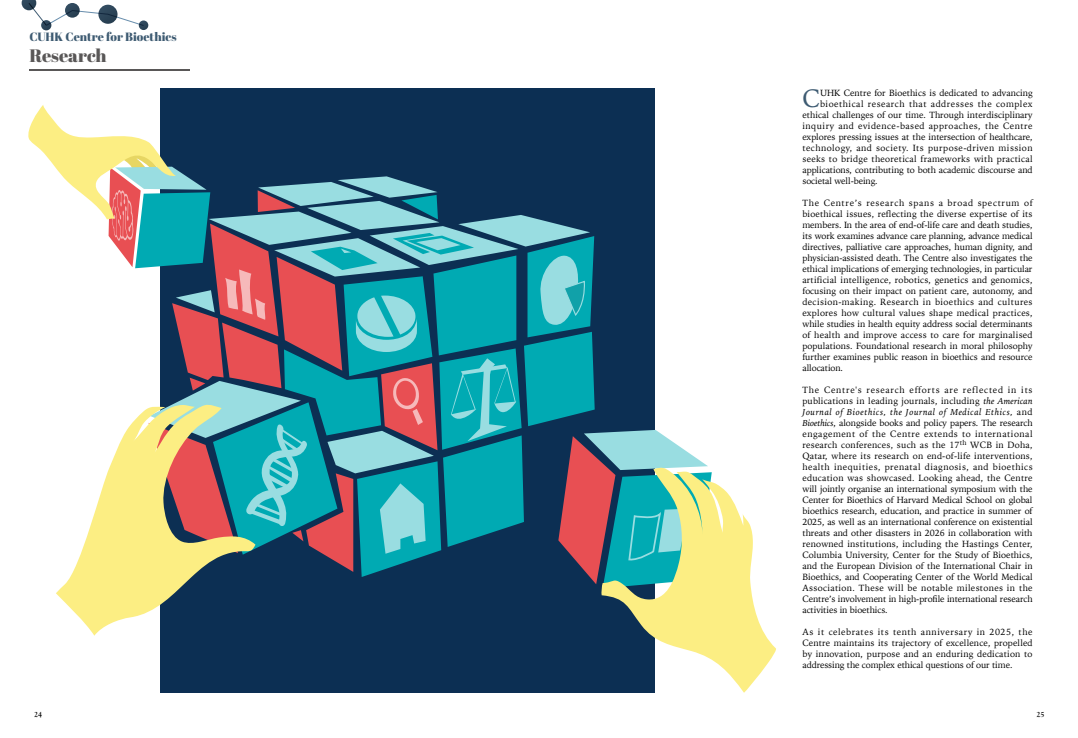
<style>
.page{position:relative;width:1078px;height:738px;background:#fff}
.page>*{position:absolute;margin:0;border:0;box-sizing:border-box;transform-origin:0 0}
.t1{font:24.8px "Iowan Old Style";color:#3e5b72}
.t2{font:18px "Abril Fatface";letter-spacing:-.005em;color:#595757}
.t3{font:12px "Abril Fatface";color:#3e5b72}
.t4{font:9px/11px "Iowan Old Style";color:#000;text-align:justify}
.t5{font:9px "Iowan Old Style";letter-spacing:.05em;color:#000}
.t6{font:9px "Iowan Old Style";letter-spacing:.025em;color:#000}
.t7{font:9px "Iowan Old Style";letter-spacing:.055em;color:#000}
.t8{font:700 8px "Goudy Old Style T";color:#000}
.s1{font-style:italic}
</style>
<div class="page">
<hr style="left:29px;top:70px;width:161px;height:1px;background:#595757">
<svg style="left:22px;top:0;width:126px;height:30px"></svg>
<div style="left:160px;top:88px;width:495px;height:604px;background:#0c2f53"></div>
<svg style="left:56px;top:588px;width:124px;height:47px;fill:#fcee83"></svg>
<svg style="left:601px;top:472px;width:175px;height:220px;fill:#fcee83"></svg>
<svg style="left:28px;top:105px;width:683px;height:483px"></svg>
<h3 class="t3" style="left:29px;top:28px;width:149px">CUHK Centre for Bioethics</h3>
<h2 class="t2" style="left:29px;top:43px;width:79px">Research</h2>
<h1 class="t1" style="left:802px;top:76px;width:19px">C</h1>
<p class="t4" style="left:819px;top:86px;width:214px">UHK Centre for Bioethics is dedicated to advancing</p>
<p class="t7" style="left:819px;top:95px;width:214px">bioethical research that addresses the complex</p>
<p class="t4" style="left:802px;top:108px;width:231px">ethical challenges of our time. Through interdisciplinary</p>
<p class="t5" style="left:802px;top:117px;width:231px">inquiry and evidence-based approaches, the Centre</p>
<p class="t4" style="left:802px;top:130px;width:231px">explores pressing issues at the intersection of healthcare,</p>
<p class="t5" style="left:802px;top:139px;width:231px">technology, and society. Its purpose-driven mission</p>
<p class="t6" style="left:802px;top:150px;width:231px">seeks to bridge theoretical frameworks with practical</p>
<p class="t4" style="left:802px;top:163px;width:231px">applications, contributing to both academic discourse and</p>
<p class="t4" style="left:802px;top:174px;width:77px">societal well-being.</p>
<p class="t4" style="left:802px;top:196px;width:232px">The Centre’s research spans a broad spectrum of bioethical issues, reflecting the diverse expertise of its members. In the area of end-of-life care and death studies, its work examines advance care planning, advance medical directives, palliative care approaches, human dignity, and physician-assisted death. The Centre also investigates the ethical implications of emerging technologies, in particular artificial intelligence, robotics, genetics and genomics, focusing on their impact on patient care, autonomy, and decision-making. Research in bioethics and cultures explores how cultural values shape medical practices, while studies in health equity address social determinants of health and improve access to care for marginalised populations. Foundational research in moral philosophy further examines public reason in bioethics and resource allocation.</p>
<p class="t4" style="left:802px;top:383px;width:232px">The Centre's research efforts are reflected in its publications in leading journals, including <span class="s1">the American Journal of Bioethics, the Journal of Medical Ethics,</span> and <span class="s1">Bioethics</span>, alongside books and policy papers. The research engagement of the Centre extends to international research conferences, such as the 17<sup>th</sup> WCB in Doha, Qatar, where its research on end-of-life interventions, health inequities, prenatal diagnosis, and bioethics education was showcased. Looking ahead, the Centre will jointly organise an international symposium with the Center for Bioethics of Harvard Medical School on global bioethics research, education, and practice in summer of 2025, as well as an international conference on existential threats and other disasters in 2026 in collaboration with renowned institutions, including the Hastings Center, Columbia University, Center for the Study of Bioethics, and the European Division of the International Chair in Bioethics, and Cooperating Center of the World Medical Association. These will be notable milestones in the Centre’s involvement in high-profile international research activities in bioethics.</p>
<p class="t4" style="left:802px;top:625px;width:232px">As it celebrates its tenth anniversary in 2025, the Centre maintains its trajectory of excellence, propelled by innovation, purpose and an enduring dedication to addressing the complex ethical questions of our time.</p>
<p class="t8" style="left:34px;top:709px;width:10px">24</p>
<p class="t8" style="left:1036px;top:709px;width:9px">25</p>
</div>
